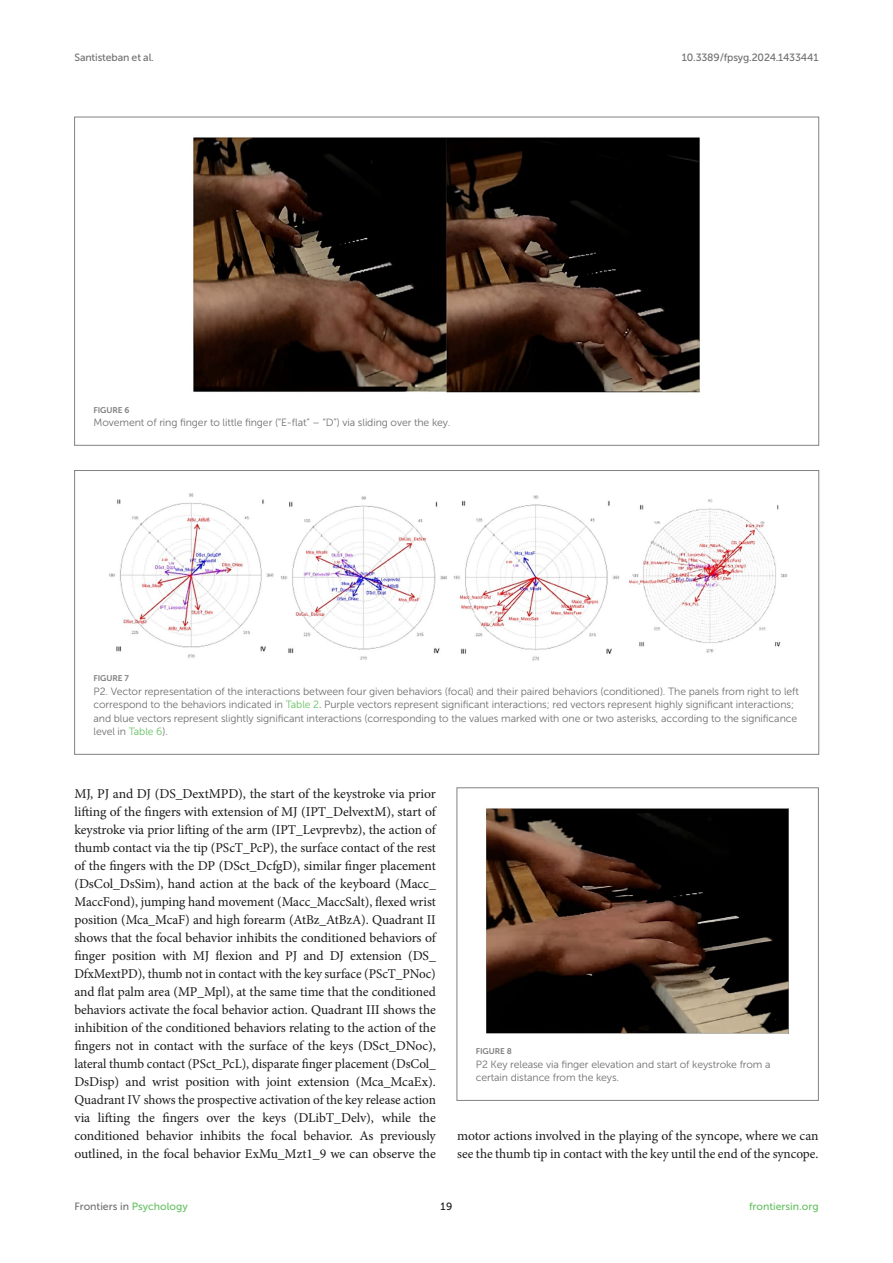
<style>
.page{position:relative;width:893px;height:1263px;background:#fff}
.page>*{position:absolute;margin:0;border:0;box-sizing:border-box;transform-origin:0 0}
.TEXT{font:13.5px/18px "Minion Pro";letter-spacing:-.005em;color:#1b1c1b;text-align:justify}
.FIG_LEG{font:10.5px/13.5px "Museo Sans 300";letter-spacing:-.01em;color:#706f70}
.t1{font:10.5px "Museo Sans 500";letter-spacing:-.015em;color:#706f70}
.t2{font:10.5px "Museo Sans 500";color:#65c161}
.t3{font:10.5px "Museo Sans 500";color:#1b1c1b}
.FIG_HD{font:8.25px "Museo Sans 700";letter-spacing:-.01em;color:#7e7f7f}
.s1{color:#65c161}
</style>
<div class="page">
<img style="left:193px;top:137px;width:507px;height:256px">
<img style="left:109px;top:493px;width:679px;height:168px">
<img style="left:486px;top:808px;width:303px;height:226px">
<p class="t1" style="left:74px;top:51px;width:81px">Santisteban et al.</p>
<p class="t1" style="left:682px;top:51px;width:138px">10.3389/fpsyg.2024.1433441</p>
<p class="FIG_HD" style="left:94px;top:405px;width:37px">FIGURE 6</p>
<p class="FIG_LEG" style="left:94px;top:416px;width:358px">Movement of ring finger to little finger (“E-flat” – “D”) via sliding over the key.</p>
<p class="FIG_HD" style="left:94px;top:674px;width:37px">FIGURE 7</p>
<p class="FIG_LEG" style="left:94px;top:685px;width:707px">P2. Vector representation of the interactions between four given behaviors (focal) and their paired behaviors (conditioned). The panels from right to left correspond to the behaviors indicated in <span class="s1">Table 2</span>. Purple vectors represent significant interactions; red vectors represent highly significant interactions; and blue vectors represent slightly significant interactions (corresponding to the values marked with one or two asterisks, according to the significance level in <span class="s1">Table 6</span>).</p>
<p class="TEXT" style="left:74px;top:785px;width:363px">MJ, PJ and DJ (DS_DextMPD), the start of the keystroke via prior lifting of the fingers with extension of MJ (IPT_DelvextM), start of keystroke via prior lifting of the arm (IPT_Levprevbz), the action of thumb contact via the tip (PScT_PcP), the surface contact of the rest of the fingers with the DP (DSct_DcfgD), similar finger placement (DsCol_DsSim), hand action at the back of the keyboard (Macc_ MaccFond), jumping hand movement (Macc_MaccSalt), flexed wrist position (Mca_McaF) and high forearm (AtBz_AtBzA). Quadrant II shows that the focal behavior inhibits the conditioned behaviors of finger position with MJ flexion and PJ and DJ extension (DS_ DfxMextPD), thumb not in contact with the key surface (PScT_PNoc) and flat palm area (MP_Mpl), at the same time that the conditioned behaviors activate the focal behavior action. Quadrant III shows the inhibition of the conditioned behaviors relating to the action of the fingers not in contact with the surface of the keys (DSct_DNoc), lateral thumb contact (PSct_PcL), disparate finger placement (DsCol_ DsDisp) and wrist position with joint extension (Mca_McaEx).<br>Quadrant IV shows the prospective activation of the key release action via lifting the fingers over the keys (DLibT_Delv), while the conditioned behavior inhibits the focal behavior. As previously outlined, in the focal behavior ExMu_Mzt1_9 we can observe the</p>
<p class="FIG_HD" style="left:476px;top:1047px;width:37px">FIGURE 8</p>
<p class="FIG_LEG" style="left:476px;top:1058px;width:296px">P2 Key release via finger elevation and start of keystroke from a certain distance from the keys.</p>
<p class="TEXT" style="left:457px;top:1127px;width:363px">motor actions involved in the playing of the syncope, where we can see the thumb tip in contact with the key until the end of the syncope.</p>
<p class="t1" style="left:74px;top:1200px;width:115px">Frontiers in <span class="s1">Psychology</span></p>
<p class="t3" style="left:440px;top:1200px;width:13px">19</p>
<p class="t2" style="left:749px;top:1200px;width:71px">frontiersin.org</p>
</div>
